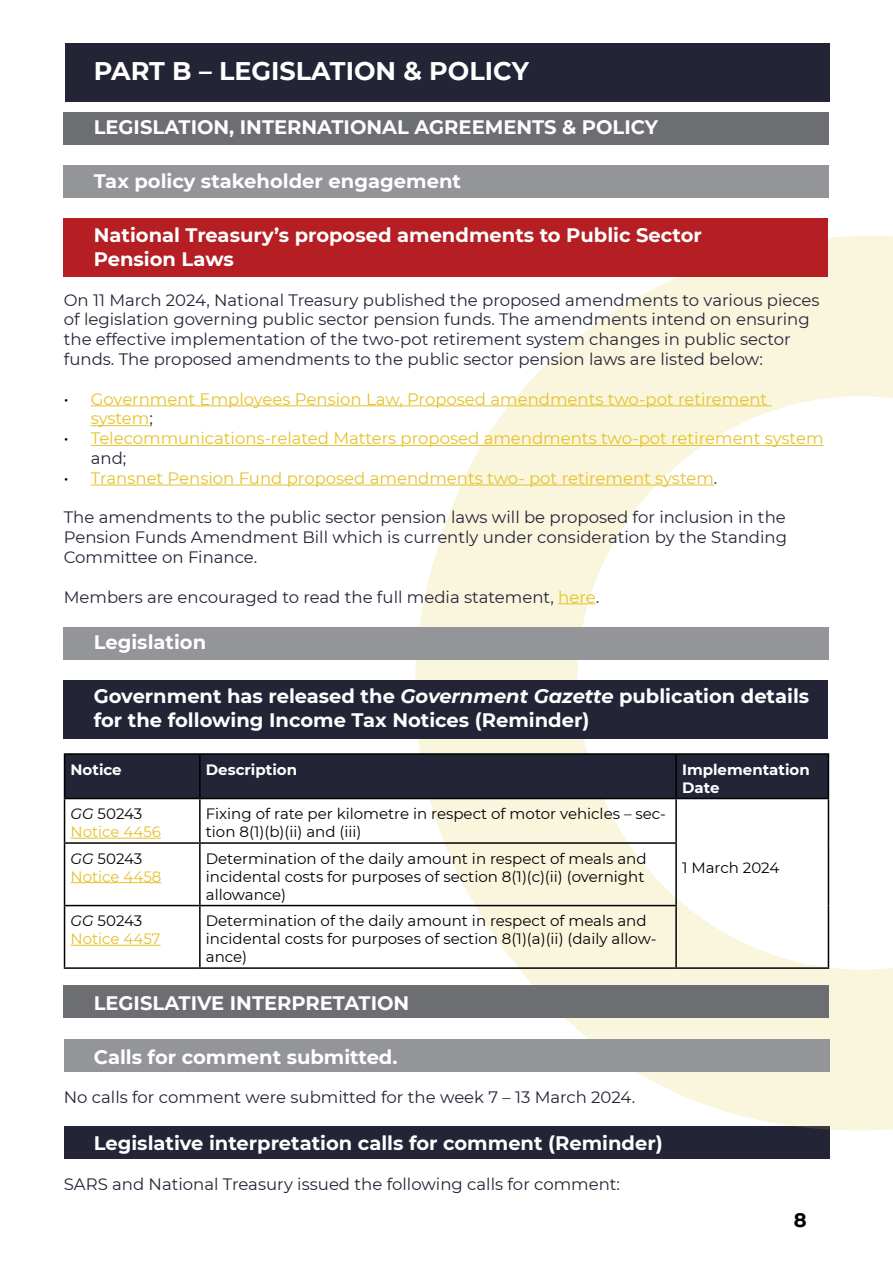
<style>
.page{position:relative;width:893px;height:1263px;background:#fff}
.page>*{position:absolute;margin:0;border:0;box-sizing:border-box;transform-origin:0 0}
.t1{font:700 25.5px "Montserrat";color:#fff}
.t2{font:700 19.5px/24px "Montserrat";color:#fff}
.t3{font:700 19.5px "Montserrat";color:#000}
.t4{font:16.5px/19.8px "Montserrat";color:#232537}
.t5{font:16.5px/19.8px "Montserrat";color:#e4c22b}
.t6{font:15px/18px "Montserrat";color:#000}
.t7{font:15px/18px "Montserrat";color:#e4c22b}
.t8{font:700 15px/18px "Montserrat";color:#fff}
.s1{color:#000}
.s2{color:#232537}
.s3{color:#e4c22b}
.s4{font-style:italic}
.s5{font-style:italic;color:#000}
</style>
<div class="page">
<div style="left:64px;top:1127px;width:765px;height:32px;background:#232537"></div>
<svg style="left:401px;top:235px;width:492px;height:897px"></svg>
<div style="left:64px;top:218px;width:764px;height:58px;background:#b51f24"></div>
<div style="left:64px;top:680px;width:764px;height:59px;background:#232537"></div>
<div style="left:64px;top:1039px;width:765px;height:32px;background:#939598"></div>
<div style="left:64px;top:165px;width:765px;height:32px;background:#939598"></div>
<div style="left:64px;top:627px;width:765px;height:32px;background:#939598"></div>
<div style="left:64px;top:112px;width:765px;height:32px;background:#6d6e71"></div>
<div style="left:64px;top:985px;width:765px;height:32px;background:#6d6e71"></div>
<div style="left:65px;top:43px;width:764px;height:58px;background:#232537"></div>
<hr style="left:91px;top:405px;width:681px;height:1px;background:#e4c22b">
<hr style="left:91px;top:425px;width:58px;height:1px;background:#e4c22b">
<hr style="left:91px;top:445px;width:732px;height:1px;background:#e4c22b">
<hr style="left:91px;top:485px;width:623px;height:1px;background:#e4c22b">
<hr style="left:558px;top:603px;width:38px;height:1px;background:#e4c22b">
<div style="left:65px;top:755px;width:763px;height:43px;background:#232537"></div>
<hr style="left:64px;top:753px;width:136px;height:2px;background:#000">
<hr style="left:64px;top:755px;width:1px;height:43px;background:#000">
<hr style="left:200px;top:753px;width:476px;height:2px;background:#000">
<hr style="left:199px;top:755px;width:2px;height:43px;background:#000">
<hr style="left:676px;top:753px;width:153px;height:2px;background:#000">
<hr style="left:675px;top:755px;width:2px;height:43px;background:#000">
<hr style="left:828px;top:755px;width:1px;height:43px;background:#000">
<hr style="left:64px;top:798px;width:136px;height:1px;background:#000">
<hr style="left:64px;top:799px;width:1px;height:43px;background:#000">
<hr style="left:200px;top:798px;width:476px;height:1px;background:#000">
<hr style="left:199px;top:799px;width:2px;height:43px;background:#000">
<hr style="left:676px;top:798px;width:153px;height:1px;background:#000">
<hr style="left:675px;top:799px;width:2px;height:43px;background:#000">
<hr style="left:828px;top:799px;width:1px;height:44px;background:#000">
<hr style="left:64px;top:842px;width:136px;height:2px;background:#000">
<hr style="left:64px;top:844px;width:1px;height:61px;background:#000">
<hr style="left:200px;top:842px;width:477px;height:2px;background:#000">
<hr style="left:199px;top:844px;width:2px;height:61px;background:#000">
<hr style="left:675px;top:844px;width:2px;height:61px;background:#000">
<hr style="left:828px;top:843px;width:1px;height:62px;background:#000">
<hr style="left:64px;top:905px;width:136px;height:1px;background:#000">
<hr style="left:64px;top:906px;width:1px;height:61px;background:#000">
<hr style="left:200px;top:905px;width:477px;height:1px;background:#000">
<hr style="left:199px;top:906px;width:2px;height:61px;background:#000">
<hr style="left:675px;top:906px;width:2px;height:61px;background:#000">
<hr style="left:828px;top:905px;width:1px;height:62px;background:#000">
<hr style="left:64px;top:967px;width:136px;height:2px;background:#000">
<hr style="left:200px;top:967px;width:476px;height:2px;background:#000">
<hr style="left:676px;top:967px;width:153px;height:2px;background:#000">
<hr style="left:71px;top:838px;width:90px;height:1px;background:#e4c22b">
<hr style="left:71px;top:882px;width:90px;height:1px;background:#e4c22b">
<hr style="left:71px;top:945px;width:89px;height:1px;background:#e4c22b">
<h1 class="t1" style="left:94px;top:53px;width:437px">PART B – LEGISLATION &amp; POLICY</h1>
<p class="t2" style="left:94px;top:114px;width:566px">LEGISLATION, INTERNATIONAL AGREEMENTS &amp; POLICY</p>
<p class="t2" style="left:94px;top:168px;width:369px">Tax policy stakeholder engagement</p>
<p class="t2" style="left:94px;top:222px;width:610px">National Treasury’s proposed amendments to Public Sector<br>Pension Laws</p>
<p class="t4" style="left:64px;top:289px;width:757px">On 11 March 2024, National Treasury published the proposed amendments to various pieces of legislation governing public sector pension funds. The amendments intend on ensuring the effective implementation of the two-pot retirement system changes in public sector funds. The proposed amendments to the public sector pension laws are listed below:</p>
<p class="t5" style="left:91px;top:388px;width:678px;text-indent:-27px"><span class="s1">•</span> Government Employees Pension Law, Proposed amendments two-pot retirement system<span class="s2">;</span></p>
<p class="t5" style="left:91px;top:428px;width:734px;text-indent:-27px"><span class="s1">•</span> Telecommunications-related Matters proposed amendments two-pot retirement system <span class="s2">and;</span></p>
<p class="t5" style="left:64px;top:467px;width:655px"><span class="s1">•</span> Transnet Pension Fund proposed amendments two- pot retirement system<span class="s2">.</span></p>
<p class="t4" style="left:64px;top:507px;width:725px;text-align:justify">The amendments to the public sector pension laws will be proposed for inclusion in the Pension Funds Amendment Bill which is currently under consideration by the Standing Committee on Finance.</p>
<p class="t4" style="left:64px;top:586px;width:537px">Members are encouraged to read the full media statement, <span class="s3">here</span>.</p>
<p class="t2" style="left:94px;top:629px;width:114px">Legislation</p>
<p class="t2" style="left:94px;top:683px;width:717px">Government has released the <span class="s4">Government Gazette</span> publication details for the following Income Tax Notices (Reminder)</p>
<p class="t8" style="left:71px;top:759px;width:53px">Notice</p>
<p class="t8" style="left:206px;top:759px;width:93px">Description</p>
<p class="t8" style="left:682px;top:759px;width:129px">Implementation<br>Date</p>
<p class="t7" style="left:71px;top:804px;width:92px"><span class="s5">GG</span> <span class="s1">50243<br></span>Notice 4456</p>
<p class="t6" style="left:206px;top:804px;width:462px">Fixing of rate per kilometre in respect of motor vehicles – sec&shy;tion 8(1)(b)(ii) and (iii)</p>
<p class="t6" style="left:682px;top:858px;width:99px">1 March 2024</p>
<p class="t7" style="left:71px;top:849px;width:92px"><span class="s5">GG</span> <span class="s1">50243<br></span>Notice 4458</p>
<p class="t6" style="left:206px;top:849px;width:442px">Determination of the daily amount in respect of meals and incidental costs for purposes of section 8(1)(c)(ii) (overnight allowance)</p>
<p class="t7" style="left:71px;top:911px;width:91px"><span class="s5">GG</span> <span class="s1">50243<br></span>Notice 4457</p>
<p class="t6" style="left:206px;top:911px;width:452px">Determination of the daily amount in respect of meals and incidental costs for purposes of section 8(1)(a)(ii) (daily allow&shy;ance)</p>
<p class="t2" style="left:94px;top:990px;width:317px">LEGISLATIVE INTERPRETATION</p>
<p class="t2" style="left:94px;top:1044px;width:305px">Calls for comment submitted.</p>
<p class="t4" style="left:64px;top:1087px;width:573px">No calls for comment were submitted for the week 7 – 13 March 2024.</p>
<p class="t2" style="left:94px;top:1130px;width:570px">Legislative interpretation calls for comment (Reminder)</p>
<p class="t4" style="left:64px;top:1173px;width:558px">SARS and National Treasury issued the following calls for comment:</p>
<p class="t3" style="left:794px;top:1206px;width:14px">8</p>
</div>
